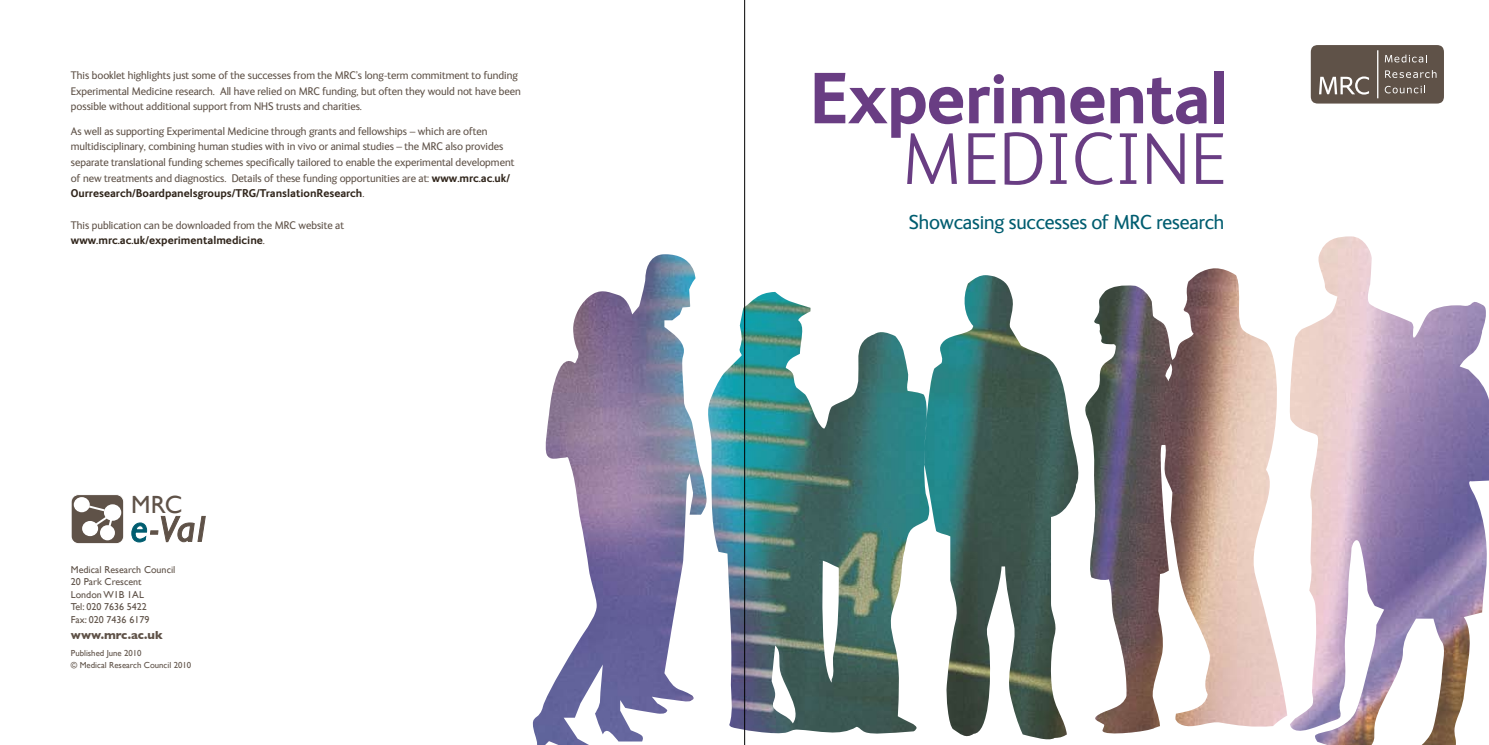
<style>
.page{position:relative;width:1489px;height:745px;background:#fff}
.page>*{position:absolute;margin:0;border:0;box-sizing:border-box;transform-origin:0 0}
.t1{font:300 75px "FS Ingrid";letter-spacing:.03em;color:#693d83}
.t2{font:700 72.5px "FS Ingrid";letter-spacing:-.02em;color:#693d83}
.t3{font:24.88px "Gill Sans";color:#5f5248}
.t4{font:20.62px "FS Ingrid";letter-spacing:-.005em;color:#005d70}
.t5{font:700 11.88px "Gill Sans";color:#5f5248}
.t6{font:11.25px/15.6px "FS Ingrid";color:#5f5248}
.t7{font:10px/12.5px "Gill Sans";color:#5f5248}
.t8{font:8.75px/11.9px "Gill Sans";color:#5f5248}
.s1{font-weight:700;color:#31261c}
</style>
<div class="page">
<div style="left:1310px;top:45px;width:133px;height:58px;background:#5f5248;border-radius:7px"></div>
<svg style="left:1319px;top:76px;width:49px;height:18px"></svg>
<svg style="left:1377px;top:50px;width:1px;height:48px"></svg>
<svg style="left:1384px;top:85px;width:38px;height:8px"></svg>
<svg style="left:1385px;top:70px;width:51px;height:8px"></svg>
<svg style="left:1384px;top:55px;width:40px;height:7px"></svg>
<img style="left:533px;top:236px;width:955px;height:508px">
<svg style="left:771px;top:645px;width:31px;height:78px"></svg>
<svg style="left:1165px;top:363px;width:8px;height:18px"></svg>
<div style="left:71px;top:494px;width:53px;height:49px;background:#5f5248;border-radius:7px"></div>
<div style="left:71px;top:494px;width:53px;height:50px;border:1px solid #fff;border-radius:7px"></div>
<svg style="left:88px;top:504px;width:26px;height:27px"></svg>
<div style="left:104px;top:504px;width:17px;height:16px;background:#fff;border-radius:50%"></div>
<div style="left:74px;top:496px;width:16px;height:16px;background:#fff;border-radius:50%"></div>
<div style="left:100px;top:525px;width:15px;height:15px;background:#fff;border-radius:50%"></div>
<div style="left:82px;top:520px;width:16px;height:15px;background:#fff;border-radius:50%"></div>
<svg style="left:131px;top:515px;width:75px;height:27px"></svg>
<hr style="left:744px;top:0;width:1px;height:744px;background:#000">
<p class="t6" style="left:71px;top:67px;width:451px">This booklet highlights just some of the successes from the MRC’s long-term commitment to funding<br>Experimental Medicine research. All have relied on MRC funding, but often they would not have been possible without additional support from NHS trusts and charities.</p>
<p class="t6" style="left:71px;top:123px;width:445px">As well as supporting Experimental Medicine through grants and fellowships – which are often multidisciplinary, combining human studies with in vivo or animal studies – the MRC also provides separate translational funding schemes specifically tailored to enable the experimental development of new treatments and diagnostics. Details of these funding opportunities are at: <span class="s1">www.mrc.ac.uk/ Ourresearch/Boardpanelsgroups/TRG/TranslationResearch</span>.</p>
<p class="t6" style="left:71px;top:217px;width:275px">This publication can be downloaded from the MRC website at <span class="s1">www.mrc.ac.uk/experimentalmedicine</span>.</p>
<h3 class="t3" style="left:131px;top:490px;width:53px">MRC</h3>
<p class="t7" style="left:71px;top:562px;width:106px">Medical Research Council<br>20 Park Crescent<br>London W1B 1AL<br>Tel: 020 7636 5422<br>Fax: 020 7436 6179</p>
<p class="t5" style="left:71px;top:628px;width:93px">www.mrc.ac.uk</p>
<p class="t8" style="left:71px;top:647px;width:122px">Published June 2010<br>© Medical Research Council 2010</p>
<h2 class="t2" style="left:809px;top:58px;width:421px">Experimental</h2>
<h1 class="t1" style="left:902px;top:121px;width:324px">MEDICINE</h1>
<h3 class="t4" style="left:908px;top:211px;width:317px">Showcasing successes of MRC research</h3>
</div>
